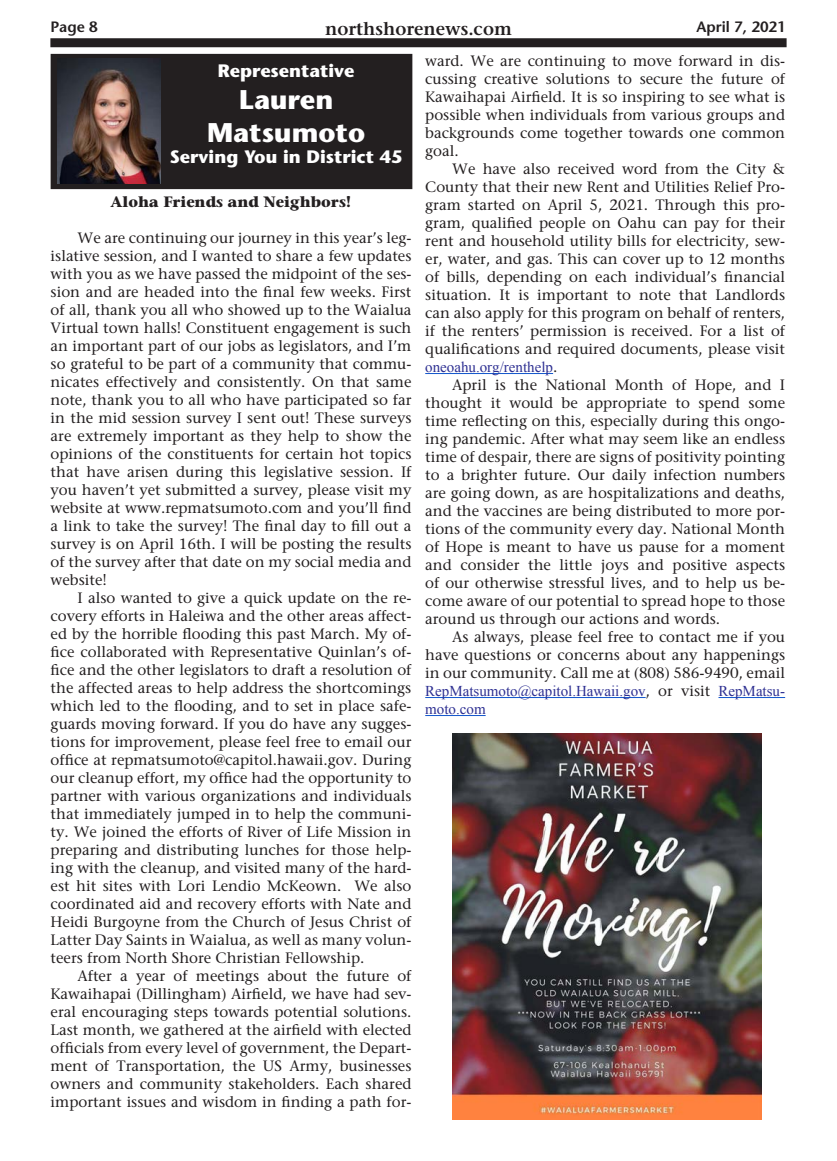
<style>
.page{position:relative;width:837px;height:1161px;background:#fff}
.page>*{position:absolute;margin:0;border:0;box-sizing:border-box;transform-origin:0 0}
.Body_text{font:700 27px "Stone Sans";color:#fff}
.Body_text-2{font:700 18px "Stone Sans";color:#fff}
.t1{font:600 18px "Stone Serif";color:#231f20}
.t2{font:15px/18px "Stone Serif";color:#231f20;text-align:justify}
.t3{font:700 15px "Stone Serif";color:#231f20}
.t4{font:600 15px "Stone Sans";color:#231f20}
.s1{font-family:"Times New Roman";color:#2e3092}
</style>
<div class="page">
<div style="left:50px;top:38px;width:737px;height:9px;background:#231f20"></div>
<div style="left:51px;top:54px;width:361px;height:135px;background:#231f20"></div>
<img style="left:452px;top:734px;width:310px;height:386px">
<img style="left:57px;top:59px;width:103px;height:125px">
<hr style="left:425px;top:373px;width:128px;height:1px;background:#15c">
<hr style="left:425px;top:697px;width:221px;height:1px;background:#15c">
<hr style="left:719px;top:697px;width:66px;height:1px;background:#15c">
<hr style="left:425px;top:715px;width:61px;height:1px;background:#15c">
<p class="t4" style="left:50px;top:18px;width:49px">Page 8</p>
<p class="t1" style="left:325px;top:17px;width:188px">northshorenews.com</p>
<p class="t4" style="left:696px;top:18px;width:91px">April 7, 2021</p>
<p class="Body_text-2" style="left:218px;top:59px;width:138px">Representative</p>
<p class="Body_text" style="left:239px;top:83px;width:96px">Lauren</p>
<p class="Body_text" style="left:207px;top:115px;width:160px">Matsumoto</p>
<p class="Body_text-2" style="left:170px;top:146px;width:234px">Serving You in District 45</p>
<p class="t3" style="left:111px;top:193px;width:242px">Aloha Friends and Neighbors!</p>
<p class="t2" style="left:51px;top:229px;width:362px;text-indent:27px">We are continuing our journey in this year’s leg&shy;islative session, and I wanted to share a few updates with you as we have passed the midpoint of the ses&shy;sion and are headed into the final few weeks. First of all, thank you all who showed up to the Waialua Virtual town halls! Constituent engagement is such an important part of our jobs as legislators, and I’m so grateful to be part of a community that commu&shy;nicates effectively and consistently. On that same note, thank you to all who have participated so far in the mid session survey I sent out! These surveys are extremely important as they help to show the opinions of the constituents for certain hot topics that have arisen during this legislative session. If you haven’t yet submitted a survey, please visit my website at www.repmatsumoto.com and you’ll find a link to take the survey! The final day to fill out a survey is on April 16th. I will be posting the results of the survey after that date on my social media and website!</p>
<p class="t2" style="left:51px;top:589px;width:362px;text-indent:27px">I also wanted to give a quick update on the re&shy;covery efforts in Haleiwa and the other areas affect&shy;ed by the horrible flooding this past March. My of&shy;fice collaborated with Representative Quinlan’s of&shy;fice and the other legislators to draft a resolution of the affected areas to help address the shortcomings which led to the flooding, and to set in place safe&shy;guards moving forward. If you do have any sugges&shy;tions for improvement, please feel free to email our office at repmatsumoto@capitol.hawaii.gov. During our cleanup effort, my office had the opportunity to partner with various organizations and individuals that immediately jumped in to help the communi&shy;ty. We joined the efforts of River of Life Mission in preparing and distributing lunches for those help&shy;ing with the cleanup, and visited many of the hard&shy;est hit sites with Lori Lendio McKeown. We also coordinated aid and recovery efforts with Nate and Heidi Burgoyne from the Church of Jesus Christ of Latter Day Saints in Waialua, as well as many volun&shy;teers from North Shore Christian Fellowship.</p>
<p class="t2" style="left:51px;top:967px;width:362px;text-indent:27px">After a year of meetings about the future of Kawaihapai (Dillingham) Airfield, we have had sev&shy;eral encouraging steps towards potential solutions.<br>Last month, we gathered at the airfield with elected officials from every level of government, the Depart&shy;ment of Transportation, the US Army, businesses owners and community stakeholders. Each shared important issues and wisdom in finding a path for-</p>
<p class="t2" style="left:425px;top:52px;width:361px">ward. We are continuing to move forward in dis&shy;cussing creative solutions to secure the future of Kawaihapai Airfield. It is so inspiring to see what is possible when individuals from various groups and backgrounds come together towards one common goal.</p>
<p class="t2" style="left:425px;top:160px;width:361px;text-indent:27px">We have also received word from the City &amp; County that their new Rent and Utilities Relief Pro&shy;gram started on April 5, 2021. Through this pro&shy;gram, qualified people on Oahu can pay for their rent and household utility bills for electricity, sew&shy;er, water, and gas. This can cover up to 12 months of bills, depending on each individual’s financial situation. It is important to note that Landlords can also apply for this program on behalf of renters, if the renters’ permission is received. For a list of qualifications and required documents, please visit <span class="s1">oneoahu.org/renthelp</span>.</p>
<p class="t2" style="left:425px;top:376px;width:361px;text-indent:27px">April is the National Month of Hope, and I thought it would be appropriate to spend some time reflecting on this, especially during this ongo&shy;ing pandemic. After what may seem like an endless time of despair, there are signs of positivity pointing to a brighter future. Our daily infection numbers are going down, as are hospitalizations and deaths, and the vaccines are being distributed to more por&shy;tions of the community every day. National Month of Hope is meant to have us pause for a moment and consider the little joys and positive aspects of our otherwise stressful lives, and to help us be&shy;come aware of our potential to spread hope to those around us through our actions and words.</p>
<p class="t2" style="left:425px;top:628px;width:361px;text-indent:27px">As always, please feel free to contact me if you have questions or concerns about any happenings in our community. Call me at (808) 586-9490, email <span class="s1">RepMatsumoto@capitol.Hawaii.gov</span>, or visit <span class="s1">RepMatsu&shy;moto.com</span></p>
</div>
